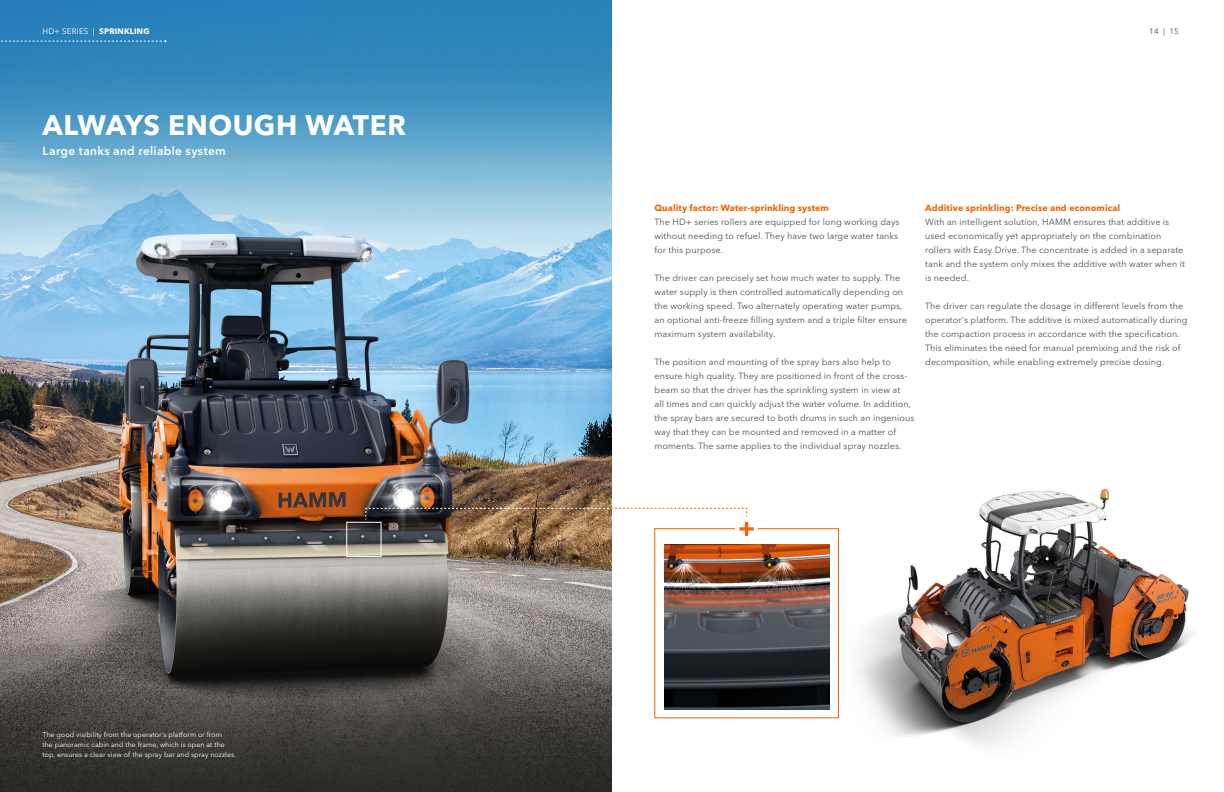
<style>
.page{position:relative;width:1224px;height:792px;background:#fff}
.page>*{position:absolute;margin:0;border:0;box-sizing:border-box;transform-origin:0 0}
.t1{font:700 28px "Avenir Next LT Pro";letter-spacing:.015em;color:#fff}
.t2{font:600 12px "Avenir Next LT Pro";letter-spacing:.02em;color:#fff}
.t3{font:9px/14px "Avenir Next LT Pro";letter-spacing:.01em;color:#485358}
.t4{font:700 9px "Avenir Next LT Pro";letter-spacing:.01em;color:#ec6608}
.t5{font:8px "Avenir Next LT Pro";letter-spacing:.02em;color:#fff}
.t6{font:8px "Avenir Next LT Pro";color:#485358}
.t7{font:7px/10px "Avenir Next LT Pro";letter-spacing:.01em;color:#fff}
.s1{font-weight:700}
</style>
<div class="page">
<img style="left:0;top:0;width:612px;height:792px">
<div style="left:346px;top:522px;width:35px;height:35px;border:1px solid #fff"></div>
<img style="left:664px;top:544px;width:126px;height:165px">
<img style="left:790px;top:489px;width:403px;height:256px">
<img style="left:365px;top:508px;width:389px;height:28px">
<svg style="left:0;top:40px;width:166px;height:2px"></svg>
<p class="t5" style="left:43px;top:27px;width:109px">HD+ SERIES | <span class="s1">SPRINKLING</span></p>
<p class="t6" style="left:1149px;top:27px;width:31px">14 | 15</p>
<h1 class="t1" style="left:43px;top:108px;width:365px">ALWAYS ENOUGH WATER</h1>
<h2 class="t2" style="left:43px;top:143px;width:185px">Large tanks and reliable system</h2>
<p class="t7" style="left:43px;top:730px;width:195px">The good visibility from the operator's platform or from<br>the panoramic cabin and the frame, which is open at the top, ensures a clear view of the spray bar and spray nozzles.</p>
<p class="t4" style="left:655px;top:202px;width:176px">Quality factor: Water-sprinkling system</p>
<p class="t3" style="left:655px;top:215px;width:247px">The HD+ series rollers are equipped for long working days without needing to refuel. They have two large water tanks for this purpose.</p>
<p class="t3" style="left:655px;top:271px;width:254px">The driver can precisely set how much water to supply. The water supply is then controlled automatically depending on the working speed. Two alternately operating water pumps, an optional anti-freeze filling system and a triple filter ensure maximum system availability.</p>
<p class="t3" style="left:655px;top:355px;width:261px">The position and mounting of the spray bars also help to ensure high quality. They are positioned in front of the cross&shy;beam so that the driver has the sprinkling system in view at<br>all times and can quickly adjust the water volume. In addition, the spray bars are secured to both drums in such an ingenious way that they can be mounted and removed in a matter of moments. The same applies to the individual spray nozzles.</p>
<p class="t4" style="left:925px;top:202px;width:197px">Additive sprinkling: Precise and economical</p>
<p class="t3" style="left:925px;top:215px;width:261px">With an intelligent solution, HAMM ensures that additive is used economically yet appropriately on the combination rollers with Easy Drive. The concentrate is added in a separate tank and the system only mixes the additive with water when it is needed.</p>
<p class="t3" style="left:925px;top:299px;width:264px">The driver can regulate the dosage in different levels from the operator's platform. The additive is mixed automatically during the compaction process in accordance with the specification.<br>This eliminates the need for manual premixing and the risk of decomposition, while enabling extremely precise dosing.</p>
</div>
